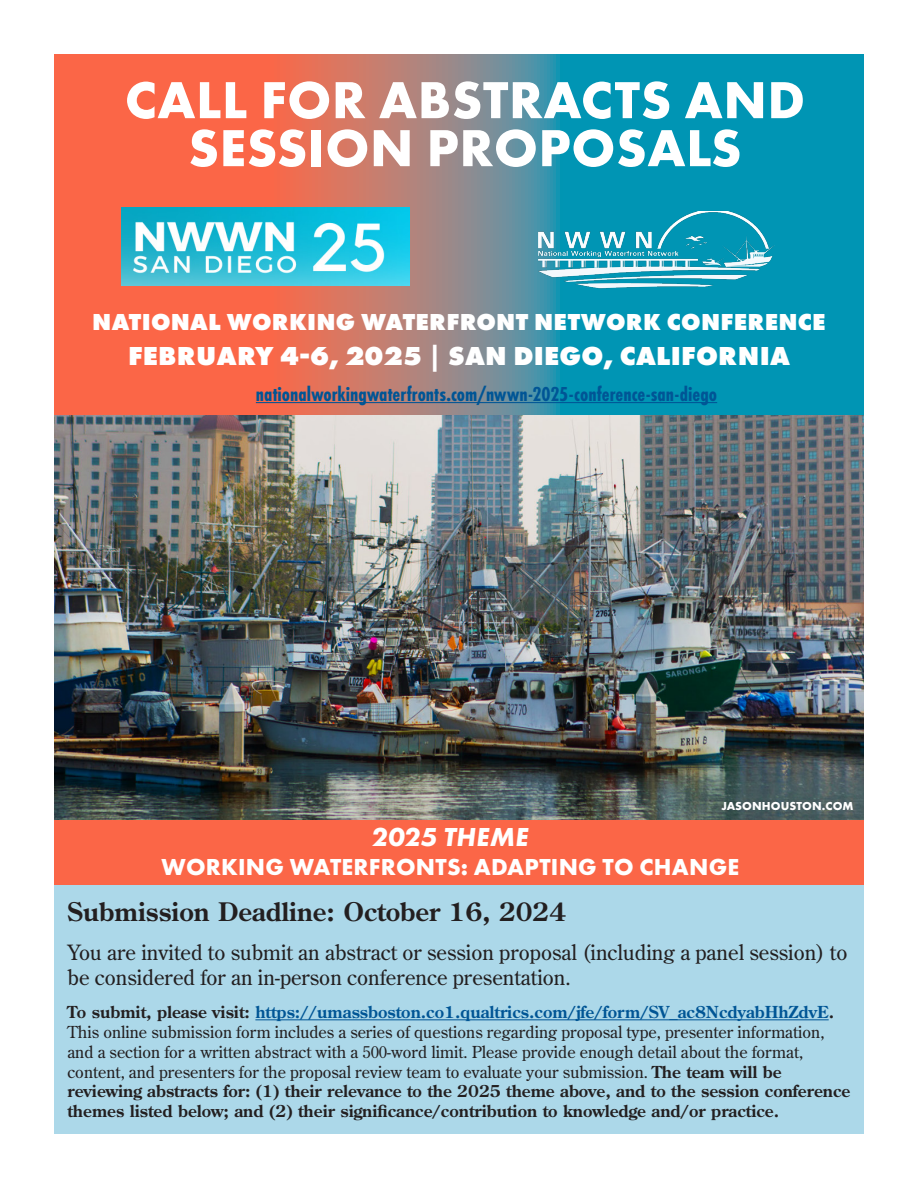
<style>
.page{position:relative;width:918px;height:1188px;background:#fff}
.page>*{position:absolute;margin:0;border:0;box-sizing:border-box;transform-origin:0 0}
.t1{font:700 54px/48px "Futura PT";letter-spacing:.01em;color:#fff;text-align:center}
.t2{font:800 27px "Futura PT";letter-spacing:.01em;color:#fff}
.t3{font:italic 700 27px "Futura PT";letter-spacing:.01em;color:#fff}
.body_copy{font:700 25.5px "Century Old Style Std";color:#231f20}
.t4{font:800 24px "Futura PT";letter-spacing:.01em;color:#fff}
.t5{font:700 24px "Futura PT";letter-spacing:.01em;color:#fff}
.body_copy-2{font:21px/25.2px "Century Old Style Std";color:#231f20}
.t6{font:700 21px "Futura PT Cond";color:#005595}
.t7{font:16.5px/19.8px "Century Old Style Std";color:#231f20}
.t8{font:700 12px "Futura PT";letter-spacing:.01em;color:#fff}
.s1{font-weight:700}
.s2{font-weight:700;color:#005595}
</style>
<div class="page">
<img style="left:54px;top:415px;width:810px;height:405px">
<svg style="left:54px;top:54px;width:810px;height:361px;background:#7d8284"></svg>
<img style="left:122px;top:207px;width:287px;height:78px">
<div style="left:54px;top:885px;width:810px;height:249px;background:#acd8e9"></div>
<hr style="left:255px;top:1019px;width:574px;height:1px;background:#005595">
<div style="left:54px;top:820px;width:810px;height:65px;background:#fb6647"></div>
<img style="left:539px;top:212px;width:235px;height:77px">
<hr style="left:256px;top:402px;width:461px;height:1px;background:#005595">
<p class="t1" style="left:125px;top:75px;width:682px">CALL FOR ABSTRACTS AND<br>SESSION PROPOSALS</p>
<p class="t4" style="left:92px;top:306px;width:735px">NATIONAL WORKING WATERFRONT NETWORK CONFERENCE</p>
<p class="t2" style="left:128px;top:338px;width:663px">FEBRUARY 4-6, 2025 | SAN DIEGO, CALIFORNIA</p>
<p class="t6" style="left:256px;top:381px;width:463px">nationalworkingwaterfronts.com/nwwn-2025-conference-san-diego</p>
<p class="t8" style="left:721px;top:798px;width:134px">JASONHOUSTON.COM</p>
<p class="t3" style="left:372px;top:820px;width:158px">2025 THEME</p>
<p class="t5" style="left:161px;top:851px;width:579px">WORKING WATERFRONTS: ADAPTING TO CHANGE</p>
<p class="body_copy" style="left:68px;top:895px;width:500px">Submission Deadline: October 16, 2024</p>
<p class="body_copy-2" style="left:68px;top:939px;width:781px">You are invited to submit an abstract or session proposal (including a panel session) to be considered for an in-person conference presentation.</p>
<p class="t7" style="left:68px;top:1002px;width:784px"><span class="s1">To submit, please visit:</span> <span class="s2">https://umassboston.co1.qualtrics.com/jfe/form/SV_ac8NcdyabHhZdvE</span><span class="s1">.<br></span>This online submission form includes a series of questions regarding proposal type, presenter information, and a section for a written abstract with a 500-word limit. Please provide enough detail about the format, content, and presenters for the proposal review team to evaluate your submission. <span class="s1">The team will be reviewing abstracts for: (1) their relevance to the 2025 theme above, and to the session conference themes listed below; and (2) their significance/contribution to knowledge and/or practice.</span></p>
</div>
